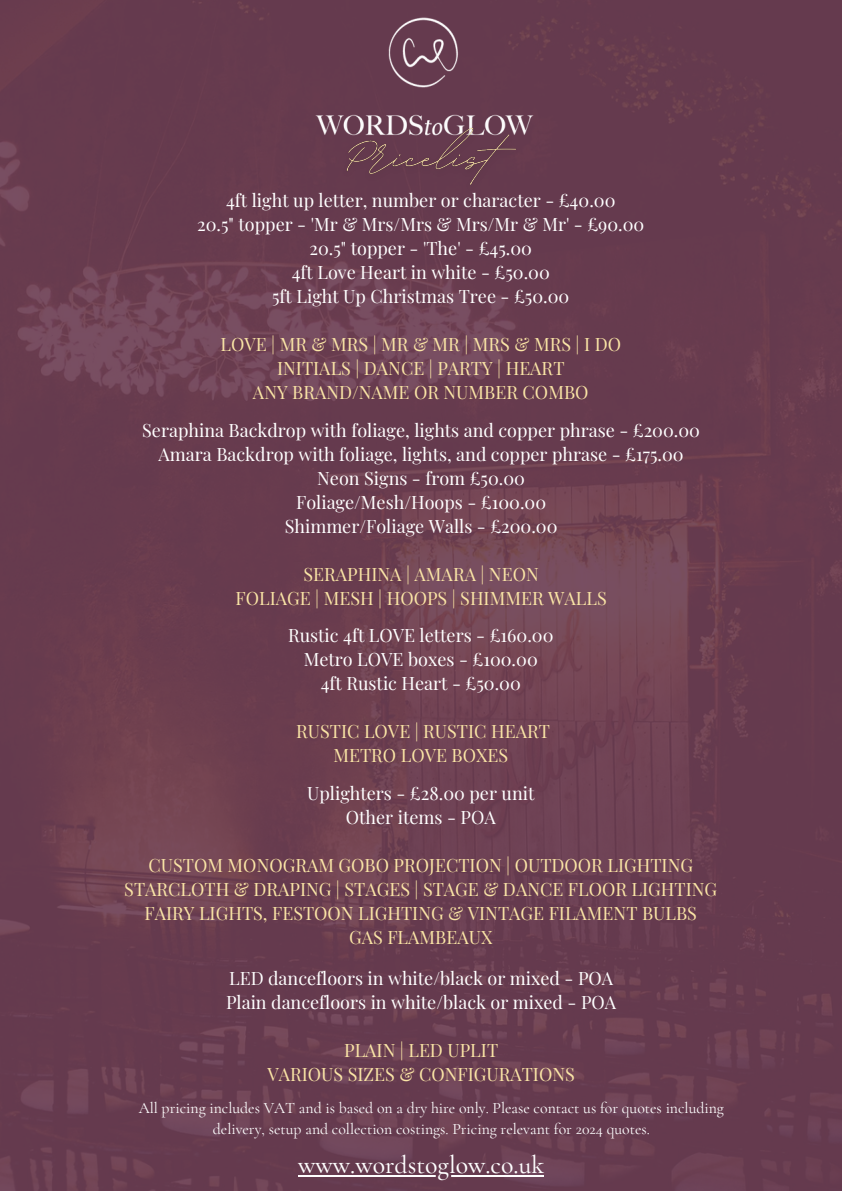
<style>
.page{position:relative;width:842px;height:1191px;background:#fff}
.page>*{position:absolute;margin:0;border:0;box-sizing:border-box;transform-origin:0 0}
.t1{font:500 25.8px "Cormorant Garamond";color:#fff}
.t2{font:18px "Playfair Display";color:#fff}
.t3{font:18px/24px "Playfair Display";color:#fae5a6;text-align:center}
.t4{font:15.8px "Cormorant Garamond";color:#fff}
</style>
<div class="page">
<img style="left:0;top:0;width:842px;height:1191px">
<div style="left:291px;top:0;width:260px;height:141px;background:#653a4e"></div>
<hr style="left:298px;top:1175px;width:246px;height:1px;background:#fff">
<img style="left:336px;top:108px;width:192px;height:91px">
<p class="t2" style="left:226px;top:187px;width:391px">4ft light up letter, number or character - £40.00</p>
<p class="t2" style="left:197px;top:211px;width:448px">20.5" topper - 'Mr &amp; Mrs/Mrs &amp; Mrs/Mr &amp; Mr' - £90.00</p>
<p class="t2" style="left:309px;top:235px;width:224px">20.5" topper - 'The' - £45.00</p>
<p class="t2" style="left:292px;top:259px;width:260px">4ft Love Heart in white - £50.00</p>
<p class="t2" style="left:272px;top:283px;width:299px">5ft Light Up Christmas Tree - £50.00</p>
<p class="t3" style="left:220px;top:331px;width:402px">LOVE|MR&amp;MRS|MR&amp;MR|MRS&amp;MRS|IDO</p>
<p class="t3" style="left:277px;top:355px;width:289px">INITIALS | DANCE | PARTY | HEART</p>
<p class="t3" style="left:253px;top:379px;width:337px">ANY BRAND/NAME OR NUMBER COMBO</p>
<p class="t2" style="left:142px;top:417px;width:559px">Seraphina Backdrop with foliage, lights and copper phrase - £200.00</p>
<p class="t2" style="left:159px;top:441px;width:526px">Amara Backdrop with foliage, lights, and copper phrase - £175.00</p>
<p class="t2" style="left:317px;top:465px;width:209px">Neon Signs - from £50.00</p>
<p class="t2" style="left:296px;top:489px;width:251px">Foliage/Mesh/Hoops - £100.00</p>
<p class="t2" style="left:285px;top:513px;width:274px">Shimmer/Foliage Walls - £200.00</p>
<p class="t3" style="left:303px;top:561px;width:236px">SERAPHINA | AMARA | NEON</p>
<p class="t3" style="left:235px;top:585px;width:373px">FOLIAGE | MESH | HOOPS | SHIMMER WALLS</p>
<p class="t2" style="left:288px;top:623px;width:267px">Rustic 4ft LOVE letters - £160.00</p>
<p class="t2" style="left:304px;top:647px;width:235px">Metro LOVE boxes - £100.00</p>
<p class="t2" style="left:321px;top:671px;width:202px">4ft Rustic Heart - £50.00</p>
<p class="t3" style="left:296px;top:719px;width:255px">RUSTIC LOVE | RUSTIC HEART</p>
<p class="t3" style="left:333px;top:743px;width:176px">METRO LOVE BOXES</p>
<p class="t2" style="left:307px;top:781px;width:229px">Uplighters - £28.00 per unit</p>
<p class="t2" style="left:346px;top:805px;width:151px">Other items - POA</p>
<p class="t3" style="left:124px;top:853px;width:594px">CUSTOM MONOGRAM GOBO PROJECTION | OUTDOOR LIGHTING<br>STARCLOTH &amp; DRAPING | STAGES | STAGE &amp; DANCE FLOOR LIGHTING<br>FAIRY LIGHTS, FESTOON LIGHTING &amp; VINTAGE FILAMENT BULBS</p>
<p class="t3" style="left:349px;top:925px;width:145px">GAS FLAMBEAUX</p>
<p class="t2" style="left:229px;top:966px;width:385px">LED dancefloors in white/black or mixed - POA</p>
<p class="t2" style="left:226px;top:990px;width:392px">Plain dancefloors in white/black or mixed - POA</p>
<p class="t3" style="left:344px;top:1038px;width:155px">PLAIN | LED UPLIT</p>
<p class="t3" style="left:267px;top:1062px;width:309px">VARIOUS SIZES &amp; CONFIGURATIONS</p>
<p class="t4" style="left:139px;top:1099px;width:586px">All pricing includes VAT and is based on a dry hire only. Please contact us for quotes including</p>
<p class="t4" style="left:213px;top:1120px;width:438px">delivery, setup and collection costings. Pricing relevant for 2024 quotes.</p>
<p class="t1" style="left:298px;top:1150px;width:247px">www.wordstoglow.co.uk</p>
</div>
